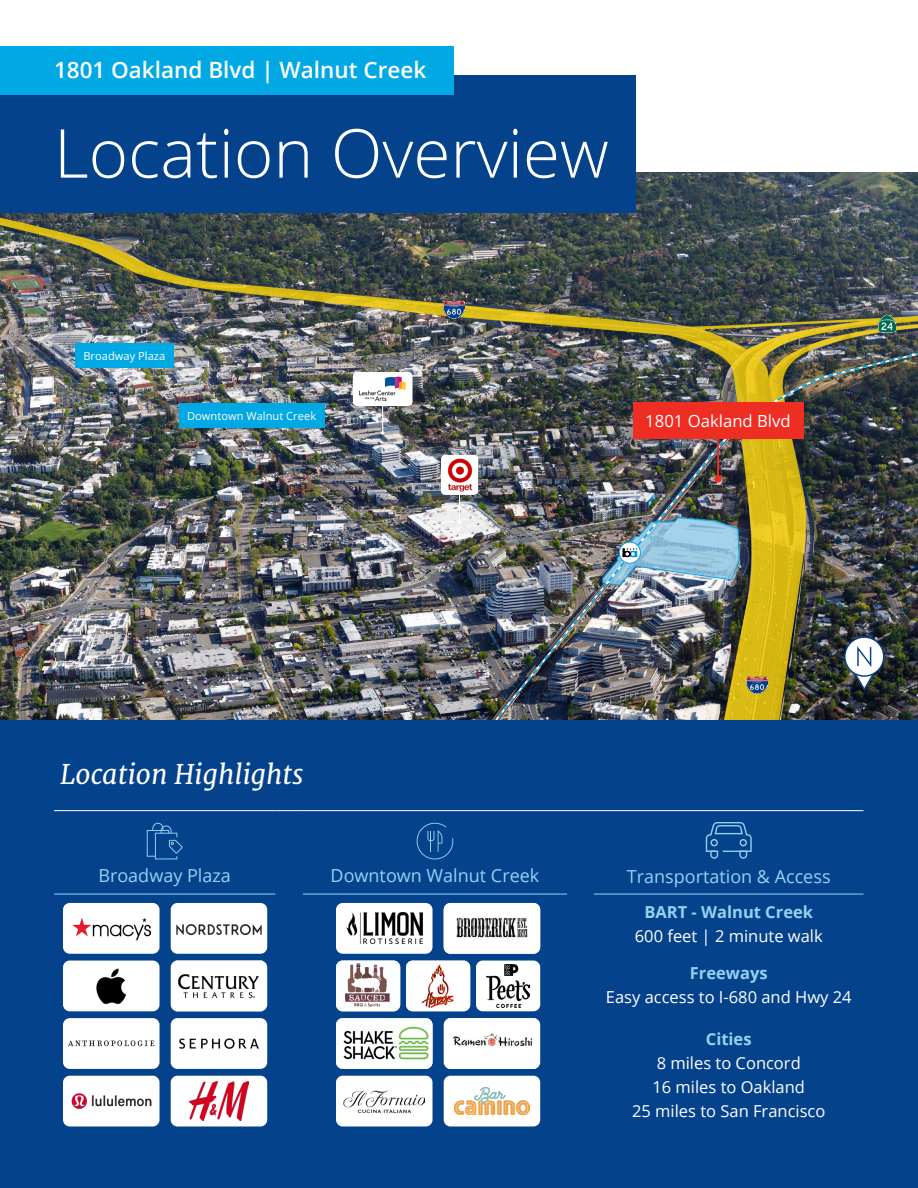
<style>
.page{position:relative;width:918px;height:1188px;background:#fff}
.page>*{position:absolute;margin:0;border:0;box-sizing:border-box;transform-origin:0 0}
.t1{font:300 67.5px "Open Sans";color:#fff}
.t2{font:italic 27px "Merriweather";color:#fff}
.t3{font:600 22.5px "Open Sans";color:#fff}
.t4{font:18px "Open Sans";color:#95d2f2}
.t5{font:16.65px "Open Sans";color:#fff}
.t6{font:16.5px "Open Sans";color:#fff}
.t7{font:700 16.5px "Open Sans";color:#95d2f2}
.t8{font:11.1px "Open Sans";color:#fff}
</style>
<div class="page">
<img style="left:0;top:172px;width:918px;height:549px">
<img style="left:423px;top:346px;width:495px;height:375px">
<img style="left:602px;top:517px;width:138px;height:69px">
<div style="left:619px;top:542px;width:22px;height:22px;border:1px solid #00a8e4;border-radius:50%"></div>
<img style="left:747px;top:676px;width:21px;height:18px">
<img style="left:879px;top:315px;width:17px;height:17px">
<img style="left:443px;top:300px;width:22px;height:18px">
<div style="left:75px;top:343px;width:99px;height:25px;background:#00a8e4"></div>
<div style="left:179px;top:403px;width:146px;height:25px;background:#00a8e4"></div>
<div style="left:633px;top:402px;width:170px;height:37px;background:#ee2e22"></div>
<hr style="left:382px;top:395px;width:1px;height:38px;background:#fff">
<svg style="left:381px;top:431px;width:4px;height:4px"></svg>
<hr style="left:717px;top:433px;width:2px;height:46px;background:#ee2e22">
<div style="left:714px;top:475px;width:8px;height:8px;background:#ee2e22;border-radius:50%"></div>
<hr style="left:459px;top:484px;width:1px;height:38px;background:#fff">
<div style="left:441px;top:455px;width:37px;height:40px;background:#fff;border-radius:4px"></div>
<img style="left:447px;top:458px;width:26px;height:34px">
<div style="left:353px;top:372px;width:60px;height:34px;background:#fff;border-radius:4px"></div>
<img style="left:359px;top:377px;width:47px;height:24px">
<div style="left:0;top:721px;width:918px;height:467px;background:#05428c"></div>
<svg style="left:844px;top:636px;width:41px;height:55px"></svg>
<div style="left:0;top:75px;width:636px;height:138px;background:#05428c"></div>
<hr style="left:54px;top:810px;width:221px;height:1px;background:#fff">
<svg style="left:275px;top:810px;width:28px;height:1px"></svg>
<hr style="left:303px;top:810px;width:264px;height:1px;background:#fff">
<svg style="left:567px;top:810px;width:27px;height:1px"></svg>
<hr style="left:594px;top:810px;width:270px;height:1px;background:#fff">
<hr style="left:54px;top:894px;width:221px;height:1px;background:#95d2f2">
<hr style="left:303px;top:894px;width:264px;height:1px;background:#95d2f2">
<hr style="left:594px;top:894px;width:270px;height:1px;background:#95d2f2">
<svg style="left:147px;top:823px;width:36px;height:36px"></svg>
<svg style="left:416px;top:822px;width:38px;height:38px"></svg>
<svg style="left:706px;top:822px;width:46px;height:37px"></svg>
<div style="left:63px;top:903px;width:97px;height:51px;background:#fff;border-radius:7px"></div>
<img style="left:72px;top:918px;width:78px;height:23px">
<div style="left:336px;top:903px;width:97px;height:51px;background:#fff;border-radius:7px"></div>
<img style="left:346px;top:913px;width:76px;height:31px">
<div style="left:171px;top:903px;width:96px;height:51px;background:#fff;border-radius:7px"></div>
<img style="left:176px;top:924px;width:86px;height:30px">
<img style="left:444px;top:903px;width:96px;height:51px">
<div style="left:63px;top:961px;width:97px;height:50px;background:#fff;border-radius:7px"></div>
<img style="left:96px;top:968px;width:30px;height:37px">
<img style="left:336px;top:961px;width:64px;height:50px">
<img style="left:406px;top:961px;width:64px;height:50px">
<div style="left:476px;top:961px;width:64px;height:50px;background:#fff;border-radius:7px"></div>
<img style="left:486px;top:965px;width:44px;height:42px">
<div style="left:171px;top:961px;width:96px;height:50px;background:#fff;border-radius:7px"></div>
<img style="left:178px;top:974px;width:81px;height:25px">
<div style="left:63px;top:1018px;width:97px;height:51px;background:#fff;border-radius:7px"></div>
<img style="left:67px;top:1040px;width:88px;height:7px">
<img style="left:336px;top:1018px;width:97px;height:51px">
<div style="left:171px;top:1018px;width:96px;height:51px;background:#fff;border-radius:7px"></div>
<img style="left:180px;top:1038px;width:78px;height:11px">
<div style="left:444px;top:1018px;width:96px;height:51px;background:#fff;border-radius:7px"></div>
<img style="left:447px;top:1018px;width:90px;height:51px">
<div style="left:63px;top:1076px;width:97px;height:50px;background:#fff;border-radius:7px"></div>
<img style="left:71px;top:1093px;width:80px;height:16px">
<div style="left:336px;top:1076px;width:97px;height:50px;background:#fff;border-radius:7px"></div>
<img style="left:344px;top:1090px;width:81px;height:23px">
<div style="left:171px;top:1076px;width:96px;height:50px;background:#fff;border-radius:7px"></div>
<img style="left:190px;top:1082px;width:58px;height:38px">
<div style="left:444px;top:1076px;width:96px;height:50px;background:#fff;border-radius:7px"></div>
<img style="left:454px;top:1088px;width:75px;height:27px">
<div style="left:0;top:46px;width:453px;height:48px;background:#00a8e4"></div>
<p class="t3" style="left:54px;top:55px;width:374px">1801 Oakland Blvd | Walnut Creek</p>
<p class="t1" style="left:54px;top:107px;width:556px">Location Overview</p>
<p class="t8" style="left:83px;top:348px;width:83px">Broadway Plaza</p>
<p class="t8" style="left:187px;top:408px;width:130px">Downtown Walnut Creek</p>
<p class="t5" style="left:645px;top:409px;width:147px">1801 Oakland Blvd</p>
<p class="t2" style="left:60px;top:758px;width:245px">Location Highlights</p>
<p class="t4" style="left:98px;top:863px;width:134px">Broadway Plaza</p>
<p class="t4" style="left:331px;top:863px;width:210px">Downtown Walnut Creek</p>
<p class="t4" style="left:627px;top:864px;width:205px">Transportation &amp; Access</p>
<p class="t7" style="left:644px;top:901px;width:170px">BART - Walnut Creek</p>
<p class="t6" style="left:635px;top:925px;width:189px">600 feet | 2 minute walk</p>
<p class="t7" style="left:690px;top:961px;width:79px">Freeways</p>
<p class="t6" style="left:606px;top:986px;width:247px">Easy access to I-680 and Hwy 24</p>
<p class="t7" style="left:706px;top:1027px;width:47px">Cities</p>
<p class="t6" style="left:657px;top:1051px;width:146px">8 miles to Concord</p>
<p class="t6" style="left:652px;top:1075px;width:154px">16 miles to Oakland</p>
<p class="t6" style="left:632px;top:1099px;width:195px">25 miles to San Francisco</p>
</div>
